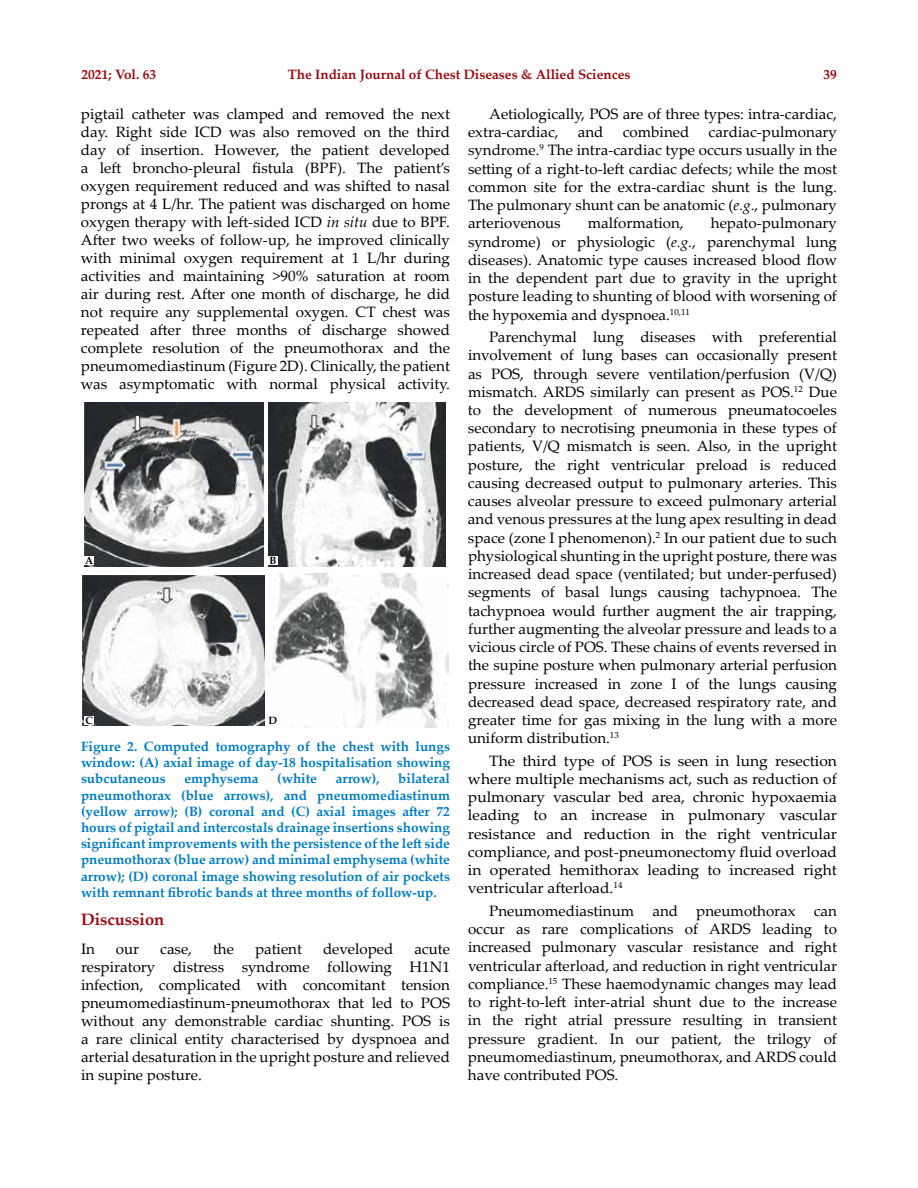
<style>
.page{position:relative;width:918px;height:1188px;background:#fff}
.page>*{position:absolute;margin:0;border:0;box-sizing:border-box;transform-origin:0 0}
.t1{font:700 16.5px "Palatino Linotype";color:#9e0b0f}
.t2{font:15px/18.3px "Palatino Linotype";color:#000;text-align:justify}
.t3{font:15px/18.3px "Palatino Linotype";color:#000;text-align:justify;scale:1.04 1}
.t4{font:700 13.5px/16.2px "Palatino Linotype";color:#007dc5;text-align:justify}
.t5{font:700 13.5px "Palatino Linotype";color:#9e0b0f}
.t6{font:700 10.5px "Palatino Linotype";color:#000}
.s1{font-style:italic}
</style>
<div class="page">
<img style="left:84px;top:403px;width:180px;height:164px">
<img style="left:268px;top:403px;width:178px;height:164px">
<img style="left:83px;top:574px;width:365px;height:153px">
<div style="left:268px;top:556px;width:9px;height:9px;background:#fff"></div>
<div style="left:268px;top:716px;width:9px;height:9px;background:#fff"></div>
<div style="left:85px;top:556px;width:9px;height:9px;background:#fff"></div>
<div style="left:85px;top:716px;width:9px;height:9px;background:#fff"></div>
<p class="t5" style="left:81px;top:65px;width:77px">2021; Vol. 63</p>
<p class="t5" style="left:288px;top:65px;width:344px">The Indian Journal of Chest Diseases &amp; Allied Sciences</p>
<p class="t5" style="left:823px;top:65px;width:15px">39</p>
<p class="t2" style="left:468px;top:104px;width:370px;text-indent:21px">Aetiologically, POS are of three types: intra-cardiac, extra-cardiac,</p>
<p class="t2" style="left:81px;top:104px;width:371px">pigtail catheter was clamped and removed the next day. Right side ICD was also removed on the third day of insertion. However, the patient developed a left broncho-pleural fistula (BPF). The patient’s oxygen requirement reduced and was shifted to nasal prongs at 4 L/hr. The patient was discharged on home oxygen therapy with left-sided ICD <span class="s1">in situ</span> due to BPF.<br>After two weeks of follow-up, he improved clinically with minimal oxygen requirement at 1 L/hr during activities and maintaining &gt;90% saturation at room air during rest. After one month of discharge, he did not require any supplemental oxygen. CT chest was repeated after three months of discharge showed complete resolution of the pneumothorax and the pneumomediastinum (Figure 2D). Clinically, the patient was asymptomatic with normal physical activity.</p>
<p class="t2" style="left:468px;top:122px;width:371px;text-indent:241px">cardiac-pulmonary syndrome.<sup>9</sup> The intra-cardiac type occurs usually in the setting of a right-to-left cardiac defects; while the most common site for the extra-cardiac shunt is the lung.<br>The pulmonary shunt can be anatomic (<span class="s1">e.g</span>., pulmonary arteriovenous</p>
<p class="t2" style="left:578px;top:122px;width:27px">and</p>
<p class="t2" style="left:623px;top:122px;width:68px">combined</p>
<p class="t2" style="left:588px;top:214px;width:97px">malformation,</p>
<p class="t2" style="left:468px;top:214px;width:371px;text-indent:243px">hepato-pulmonary syndrome) or physiologic (<span class="s1">e.g.</span>, parenchymal lung diseases). Anatomic type causes increased blood flow in the dependent part due to gravity in the upright posture leading to shunting of blood with worsening of the hypoxemia and dyspnoea.<sup>10,11</sup></p>
<p class="t2" style="left:468px;top:327px;width:371px;text-indent:21px">Parenchymal lung diseases with preferential involvement of lung bases can occasionally present as POS, through severe ventilation/perfusion (V/Q) mismatch. ARDS similarly can present as POS.<sup>12</sup> Due to the development of numerous pneumatocoeles secondary to necrotising pneumonia in these types of patients, V/Q mismatch is seen. Also, in the upright posture, the right ventricular preload is reduced causing decreased output to pulmonary arteries. This causes alveolar pressure to exceed pulmonary arterial and venous pressures at the lung apex resulting in dead space (zone I phenomenon).<sup>2</sup> In our patient due to such physiological shunting in the upright posture, there was increased dead space (ventilated; but under-perfused) segments of basal lungs causing tachypnoea. The tachypnoea would further augment the air trapping, further augmenting the alveolar pressure and leads to a vicious circle of POS. These chains of events reversed in the supine posture when pulmonary arterial perfusion pressure increased in zone I of the lungs causing decreased dead space, decreased respiratory rate, and greater time for gas mixing in the lung with a more uniform distribution.<sup>13</sup></p>
<p class="t3" style="left:468px;top:751px;width:356px;text-indent:21px">The third type of POS is seen in lung resection where multiple mechanisms act, such as reduction of pulmonary vascular bed area, chronic hypoxaemia leading to an increase in pulmonary vascular resistance and reduction in the right ventricular compliance, and post-pneumonectomy fluid overload in operated hemithorax leading to increased right ventricular afterload.<sup>14</sup></p>
<p class="t2" style="left:468px;top:901px;width:371px;text-indent:21px">Pneumomediastinum and pneumothorax can occur as rare complications of ARDS leading to increased pulmonary vascular resistance and right ventricular afterload, and reduction in right ventricular compliance.<sup>15</sup> These haemodynamic changes may lead to right-to-left inter-atrial shunt due to the increase in the right atrial pressure resulting in transient pressure gradient. In our patient, the trilogy of pneumomediastinum, pneumothorax, and ARDS could have contributed POS.</p>
<p class="t6" style="left:85px;top:553px;width:10px">A</p>
<p class="t6" style="left:269px;top:553px;width:8px">B</p>
<p class="t6" style="left:86px;top:713px;width:9px">C</p>
<p class="t6" style="left:269px;top:713px;width:10px">D</p>
<p class="t4" style="left:81px;top:738px;width:371px">Figure 2. Computed tomography of the chest with lungs window: (A) axial image of day-18 hospitalisation showing subcutaneous</p>
<p class="t4" style="left:81px;top:770px;width:371px;text-indent:317px">bilateral pneumothorax (blue arrows), and pneumomediastinum (yellow arrow); (B) coronal and (C) axial images after 72 hours of pigtail and intercostals drainage insertions showing significant improvements with the persistence of the left side pneumothorax (blue arrow) and minimal emphysema (white arrow); (D) coronal image showing resolution of air pockets with remnant fibrotic bands at three months of follow-up.</p>
<p class="t1" style="left:81px;top:908px;width:85px">Discussion</p>
<p class="t2" style="left:81px;top:939px;width:15px">In</p>
<p class="t2" style="left:116px;top:939px;width:25px">our</p>
<p class="t2" style="left:160px;top:939px;width:33px">case,</p>
<p class="t2" style="left:213px;top:939px;width:23px">the</p>
<p class="t2" style="left:255px;top:939px;width:49px">patient</p>
<p class="t2" style="left:323px;top:939px;width:72px">developed</p>
<p class="t4" style="left:184px;top:770px;width:76px">emphysema</p>
<p class="t4" style="left:277px;top:770px;width:41px">(white</p>
<p class="t4" style="left:336px;top:770px;width:45px">arrow),</p>
<p class="t2" style="left:81px;top:939px;width:371px;text-indent:333px">acute respiratory distress syndrome following H1N1 infection, complicated with concomitant tension pneumomediastinum-pneumothorax that led to POS without any demonstrable cardiac shunting. POS is a rare clinical entity characterised by dyspnoea and arterial desaturation in the upright posture and relieved in supine posture.</p>
</div>
